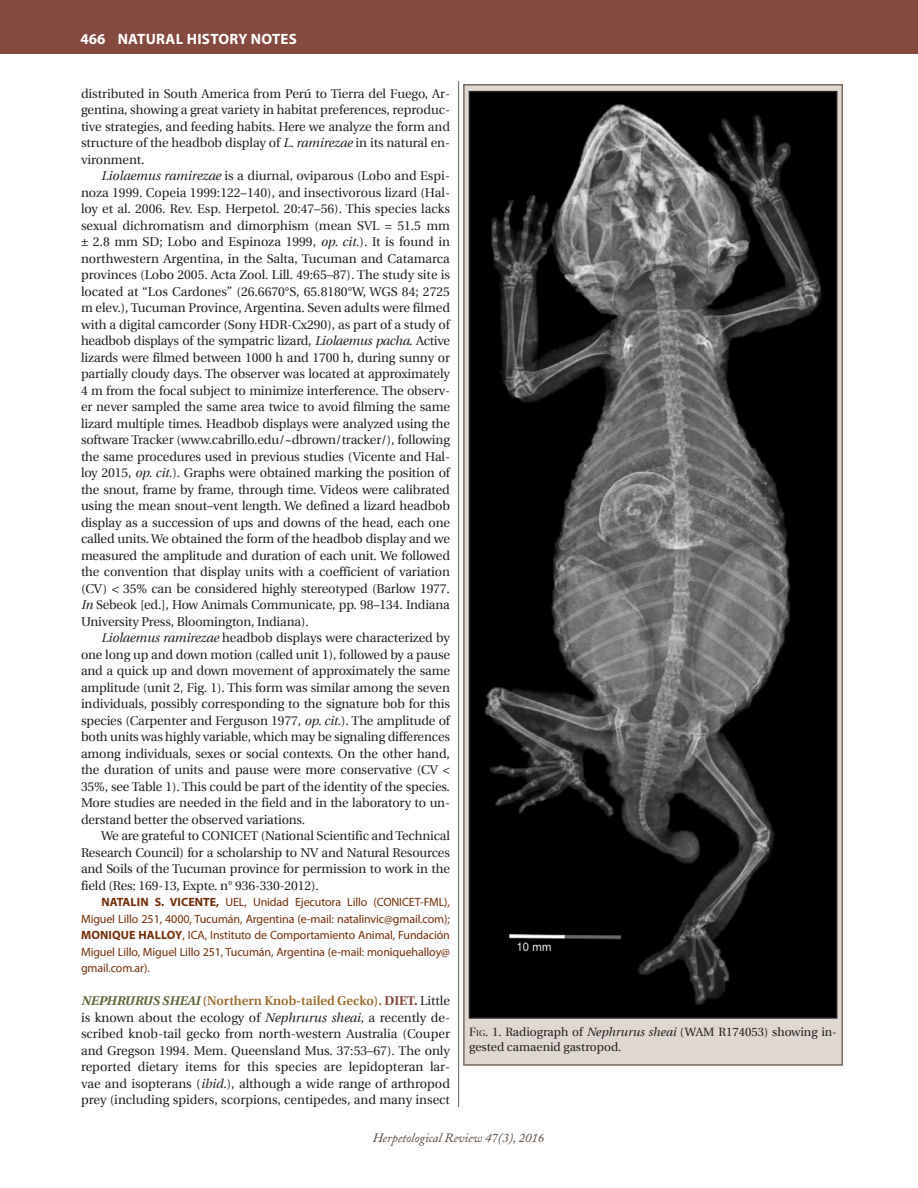
<style>
.page{position:relative;width:918px;height:1188px;background:#fff}
.page>*{position:absolute;margin:0;border:0;box-sizing:border-box;transform-origin:0 0}
.t1{font:700 15px "Myriad Pro";letter-spacing:.02em;color:#fff}
.t2{font:12.75px/16.5px "Utopia";letter-spacing:-.01em;color:#231f20;text-align:justify}
.t3{font:italic 12.75px "Adobe Caslon";color:#504137}
.t4{font:12px/16.5px "Myriad Pro";letter-spacing:-.01em;color:#712e09;text-align:justify}
.t5{font:12px/15px "Utopia";color:#231f20}
.s1{font-style:italic}
.s2{font-weight:700}
.s3{font-weight:700;font-style:italic;color:#63673c}
.s4{font-weight:600;color:#9a6a2c}
.s5{font-weight:700;color:#84493f}
.s6{font-style:inherit}
.s7{font-size:8.4px}
</style>
<div class="page">
<hr style="left:458px;top:81px;width:1px;height:1026px;background:#5e5e5c">
<div style="left:0;top:0;width:918px;height:54px;background:#84493f"></div>
<div style="left:463px;top:84px;width:380px;height:982px;background:#ded8d1;border:2px solid #7a6a5f"></div>
<img style="left:472px;top:94px;width:362px;height:922px">
<div style="left:469px;top:91px;width:368px;height:928px;border:2px solid #231f20"></div>
<p class="t1" style="left:80px;top:29px;width:218px">466 NATURAL HISTORY NOTES</p>
<p class="t2" style="left:81px;top:85px;width:371px">distributed in South America from Perú to Tierra del Fuego, Ar&shy;gentina, showing a great variety in habitat preferences, reproduc&shy;tive strategies, and feeding habits. Here we analyze the form and structure of the headbob display of <span class="s1">L. ramirezae</span> in its natural en&shy;vironment.</p>
<p class="t2" style="left:81px;top:168px;width:371px;text-indent:20px"><span class="s1">Liolaemus ramirezae</span> is a diurnal, oviparous (Lobo and Espi&shy;noza 1999. Copeia 1999:122–140), and insectivorous lizard (Hal&shy;loy et al. 2006. Rev. Esp. Herpetol. 20:47–56). This species lacks sexual dichromatism and dimorphism (mean SVL = 51.5 mm ± 2.8 mm SD; Lobo and Espinoza 1999, <span class="s1">op. cit</span>.). It is found in northwestern Argentina, in the Salta, Tucuman and Catamarca provinces (Lobo 2005. Acta Zool. Lill. 49:65–87). The study site is located at “Los Cardones” (26.6670°S, 65.8180°W, WGS 84; 2725 m elev.), Tucuman Province, Argentina. Seven adults were filmed with a digital camcorder (Sony HDR-Cx290), as part of a study of headbob displays of the sympatric lizard, <span class="s1">Liolaemus pacha</span>. Active lizards were filmed between 1000 h and 1700 h, during sunny or partially cloudy days. The observer was located at approximately 4 m from the focal subject to minimize interference. The observ&shy;er never sampled the same area twice to avoid filming the same lizard multiple times. Headbob displays were analyzed using the software Tracker (www.cabrillo.edu/~dbrown/tracker/), following the same procedures used in previous studies (Vicente and Hal&shy;loy 2015, <span class="s1">op. cit</span>.). Graphs were obtained marking the position of the snout, frame by frame, through time. Videos were calibrated using the mean snout–vent length. We defined a lizard headbob display as a succession of ups and downs of the head, each one called units. We obtained the form of the headbob display and we measured the amplitude and duration of each unit. We followed the convention that display units with a coefficient of variation (CV) &lt; 35% can be considered highly stereotyped (Barlow 1977.<br><span class="s1">In</span> Sebeok [ed.], How Animals Communicate, pp. 98–134. Indiana University Press, Bloomington, Indiana).</p>
<p class="t2" style="left:81px;top:630px;width:371px;text-indent:20px"><span class="s1">Liolaemus ramirezae</span> headbob displays were characterized by one long up and down motion (called unit 1), followed by a pause and a quick up and down movement of approximately the same amplitude (unit 2, Fig. 1). This form was similar among the seven individuals, possibly corresponding to the signature bob for this species (Carpenter and Ferguson 1977, <span class="s1">op. cit</span>.). The amplitude of both units was highly variable, which may be signaling differences among individuals, sexes or social contexts. On the other hand, the duration of units and pause were more conservative (CV &lt; 35%, see Table 1). This could be part of the identity of the species.<br>More studies are needed in the field and in the laboratory to un&shy;derstand better the observed variations.</p>
<p class="t2" style="left:81px;top:828px;width:371px;text-indent:20px">We are grateful to CONICET (National Scientific and Technical Research Council) for a scholarship to NV and Natural Resources and Soils of the Tucuman province for permission to work in the field (Res: 169-13, Expte. n° 936-330-2012).</p>
<p class="t4" style="left:81px;top:894px;width:371px;text-indent:20px"><span class="s2">NATALIN S. VICENTE,</span> UEL, Unidad Ejecutora Lillo (CONICET-FML), Miguel Lillo 251, 4000, Tucumán, Argentina (e-mail: natalinvic@gmail.com); <span class="s2">MONIQUE HALLOY</span>, ICA, Instituto de Comportamiento Animal, Fundación Miguel Lillo, Miguel Lillo 251, Tucumán, Argentina (e-mail: moniquehalloy@ gmail.com.ar).</p>
<p class="t2" style="left:81px;top:993px;width:371px"><span class="s3">NEPHRURUS SHEAI</span> <span class="s4">(Northern Knob-tailed Gecko).</span> <span class="s5">DIET.</span> Little is known about the ecology of <span class="s1">Nephrurus sheai</span>, a recently de&shy;scribed knob-tail gecko from north-western Australia (Couper and Gregson 1994. Mem. Queensland Mus. 37:53–67). The only reported dietary items for this species are lepidopteran lar&shy;vae and isopterans (<span class="s1">ibid</span>.), although a wide range of arthropod prey (including spiders, scorpions, centipedes, and many insect</p>
<p class="t5" style="left:469px;top:1025px;width:369px"><span class="s6">f</span><span class="s7">Ig</span><span class="s6">. 1.</span> Radiograph of <span class="s1">Nephrurus sheai</span> (WAM R174053) showing in&shy;gested camaenid gastropod.</p>
<p class="t3" style="left:373px;top:1131px;width:173px">Herpetological Review 47(3), 2016</p>
</div>
